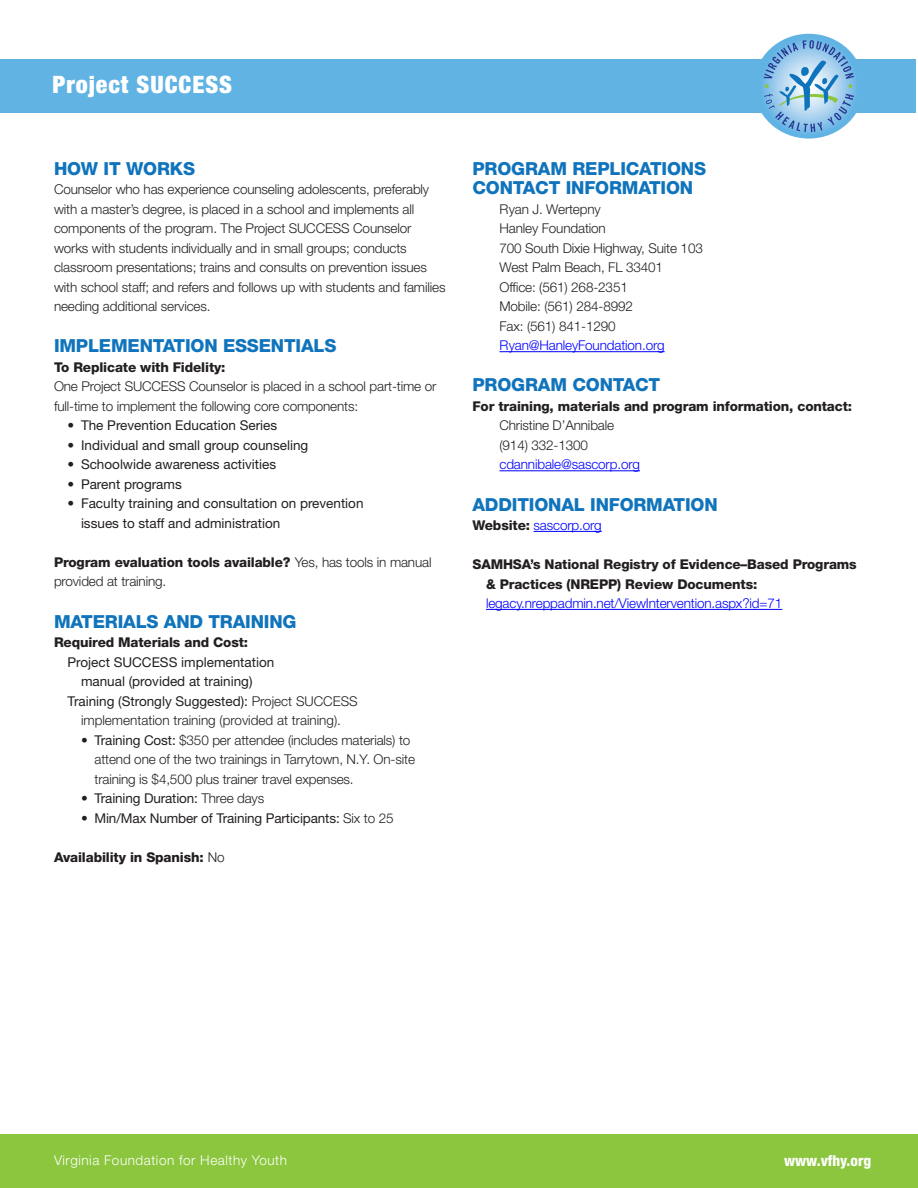
<style>
.page{position:relative;width:918px;height:1188px;background:#fff}
.page>*{position:absolute;margin:0;border:0;box-sizing:border-box;transform-origin:0 0}
.VFHY_title_page{font:900 condensed 24px "Helvetica Neue LT Std";letter-spacing:.04em;color:#fff}
.VFHY_HEADER{font:800 18px/19.5px "Helvetica Neue LT Std";letter-spacing:-.01em;color:#1074bc}
.t1{font:800 condensed 15px "Helvetica Neue LT Std";color:#fff}
.VFHY_BODY_TEXT{font:300 13.5px/19.5px "Helvetica Neue LT Std";letter-spacing:-.01em;color:#231f20}
.Second_level_Medium{font:13.5px/19.5px "Helvetica Neue LT Std";color:#231f20}
.VFHY_Indent{font:300 13.5px "Helvetica Neue LT Std";letter-spacing:-.01em;color:#231f20}
._3rd_level_Roman__th{font:300 13.5px/19.5px "Helvetica Neue LT Std";letter-spacing:-.01em;color:#231f20}
.Vfhy_bold_up_to{font:800 13.5px/19.5px "Helvetica Neue LT Std";letter-spacing:-.01em;color:#231f20}
.VFHY_bold{font:800 13.5px "Helvetica Neue LT Std";letter-spacing:-.01em;color:#231f20}
.Second_level_Medium-2{font:300 13.5px/19.5px "Helvetica Neue LT Std";color:#231f20;text-align:center}
.VFHY_bold-2{font:300 13.5px/19.5px "Helvetica Neue LT Std";letter-spacing:-.01em;color:#231f20}
._3rd_level_Roman__th-2{font:13.5px "Helvetica Neue LT Std";letter-spacing:-.01em;color:#231f20}
.VFHY_Indent-2{font:300 13.5px "Helvetica Neue LT Std";letter-spacing:-.01em;color:#00f}
.t2{font:300 13.5px "Helvetica Neue LT Std";letter-spacing:.04em;color:#fff}
.Vfhy_bold_up_to-2{font:300 13.5px "Helvetica Neue LT Std";letter-spacing:-.01em;color:#00f}
.s1{font-weight:800}
.s2{font-weight:400}
.s3{font-weight:300}
.s4{font-weight:800;color:#231f20}
.s5{font-weight:300;color:#00f}
</style>
<div class="page">
<div style="left:0;top:1134px;width:918px;height:54px;background:#8bc63e"></div>
<div style="left:0;top:59px;width:916px;height:54px;background:#61b3e4"></div>
<svg style="left:754px;top:34px;width:110px;height:105px"></svg>
<svg style="left:764px;top:40px;width:90px;height:92px;background:#8bbbdf"></svg>
<hr style="left:500px;top:351px;width:165px;height:1px;background:#00f">
<hr style="left:500px;top:470px;width:140px;height:1px;background:#00f">
<hr style="left:534px;top:531px;width:68px;height:1px;background:#00f">
<hr style="left:486px;top:609px;width:296px;height:1px;background:#00f">
<p class="VFHY_title_page" style="left:52px;top:69px;width:181px">Project SUCCESS</p>
<p class="VFHY_HEADER" style="left:54px;top:159px;width:143px">HOW IT WORKS</p>
<p class="VFHY_BODY_TEXT" style="left:54px;top:180px;width:393px">Counselor who has experience counseling adolescents, preferably with a master’s degree, is placed in a school and implements all components of the program. The Project SUCCESS Counselor works with students individually and in small groups; conducts classroom presentations; trains and consults on prevention issues with school staff; and refers and follows up with students and families needing additional services.</p>
<p class="VFHY_HEADER" style="left:54px;top:336px;width:284px">IMPLEMENTATION ESSENTIALS</p>
<p class="VFHY_bold" style="left:54px;top:359px;width:173px">To Replicate with Fidelity:</p>
<p class="VFHY_BODY_TEXT" style="left:54px;top:377px;width:384px">One Project SUCCESS Counselor is placed in a school part-time or full-time to implement the following core components:</p>
<p class="Second_level_Medium" style="left:68px;top:416px;width:211px">• The Prevention Education Series</p>
<p class="Second_level_Medium" style="left:68px;top:435px;width:242px">• Individual and small group counseling</p>
<p class="Second_level_Medium" style="left:68px;top:455px;width:210px">• Schoolwide awareness activities</p>
<p class="Second_level_Medium" style="left:68px;top:474px;width:116px">• Parent programs</p>
<p class="Second_level_Medium" style="left:81px;top:494px;width:284px;text-indent:-14px">• Faculty training and consultation on prevention issues to staff and administration</p>
<p class="VFHY_bold-2" style="left:54px;top:552px;width:379px"><span class="s1">Program evaluation tools available?</span> Yes, has tools in manual provided at training.</p>
<p class="VFHY_HEADER" style="left:54px;top:611px;width:244px">MATERIALS AND TRAINING</p>
<p class="VFHY_bold" style="left:54px;top:634px;width:196px">Required Materials and Cost:</p>
<p class="Second_level_Medium" style="left:81px;top:652px;width:195px;text-indent:-14px">Project SUCCESS implementation manual (provided at training)</p>
<p class="Second_level_Medium-2" style="left:68px;top:691px;width:292px"><span class="s2">Training (Strongly Suggested):</span> Project SUCCESS implementation training (provided at training).</p>
<p class="_3rd_level_Roman__th" style="left:94px;top:730px;width:322px;text-indent:-14px"><span class="s2">• Training Cost:</span> $350 per attendee (includes materials) to attend one of the two trainings in Tarrytown, N.Y. On-site training is $4,500 plus trainer travel expenses.</p>
<p class="_3rd_level_Roman__th-2" style="left:81px;top:790px;width:185px">• Training Duration: <span class="s3">Three days</span></p>
<p class="_3rd_level_Roman__th-2" style="left:81px;top:810px;width:314px">• Min/Max Number of Training Participants: <span class="s3">Six to 25</span></p>
<p class="VFHY_bold" style="left:54px;top:849px;width:172px">Availability in Spanish: <span class="s3">No</span></p>
<p class="VFHY_HEADER" style="left:472px;top:159px;width:235px">PROGRAM REPLICATIONS<br>CONTACT INFORMATION</p>
<p class="VFHY_Indent" style="left:500px;top:201px;width:103px">Ryan J. Wertepny</p>
<p class="VFHY_Indent" style="left:500px;top:220px;width:108px">Hanley Foundation</p>
<p class="VFHY_Indent" style="left:500px;top:240px;width:205px">700 South Dixie Highway, Suite 103</p>
<p class="VFHY_Indent" style="left:500px;top:259px;width:165px">West Palm Beach, FL 33401</p>
<p class="VFHY_Indent" style="left:500px;top:279px;width:130px">Office: (561) 268-2351</p>
<p class="VFHY_Indent" style="left:500px;top:298px;width:135px">Mobile: (561) 284-8992</p>
<p class="VFHY_Indent" style="left:500px;top:318px;width:118px">Fax: (561) 841-1290</p>
<p class="VFHY_Indent-2" style="left:500px;top:337px;width:167px">Ryan@HanleyFoundation.org</p>
<p class="VFHY_HEADER" style="left:472px;top:375px;width:189px">PROGRAM CONTACT</p>
<p class="VFHY_bold" style="left:472px;top:398px;width:381px">For training, materials and program information, contact:</p>
<p class="VFHY_Indent" style="left:500px;top:417px;width:116px">Christine D’Annibale</p>
<p class="VFHY_Indent" style="left:500px;top:437px;width:90px">(914) 332-1300</p>
<p class="VFHY_Indent-2" style="left:500px;top:456px;width:142px">cdannibale@sascorp.org</p>
<p class="VFHY_HEADER" style="left:472px;top:494px;width:247px">ADDITIONAL INFORMATION</p>
<p class="Vfhy_bold_up_to-2" style="left:472px;top:517px;width:131px"><span class="s4">Website:</span> sascorp.org</p>
<p class="Vfhy_bold_up_to" style="left:486px;top:554px;width:372px;text-indent:-14px">SAMHSA’s National Registry of Evidence–Based Programs &amp; Practices (NREPP) Review Documents: <span class="s5">legacy.nreppadmin.net/ViewIntervention.aspx?id=71</span></p>
<p class="t2" style="left:54px;top:1152px;width:235px">Virginia Foundation for Healthy Youth</p>
<p class="t1" style="left:784px;top:1151px;width:89px">www.vfhy.org</p>
</div>
